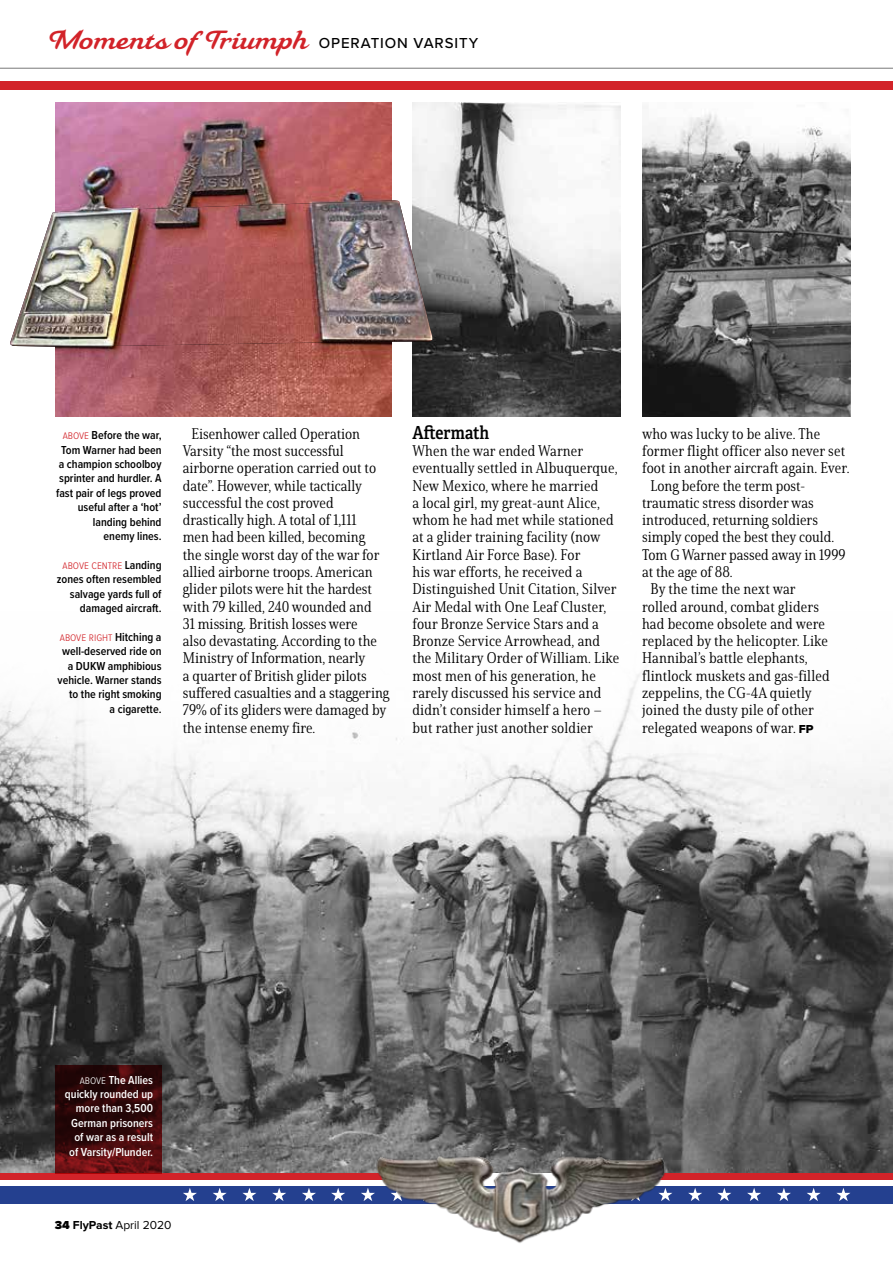
<style>
.page{position:relative;width:893px;height:1263px;background:#fff}
.page>*{position:absolute;margin:0;border:0;box-sizing:border-box;transform-origin:0 0}
.t1{font:25.8px "Mahalia";color:#d22329}
.t2{font:18px "Adelle Condensed Sb";color:#000}
.t3{font:15px/17.2px "Solitas Serif Con Boo";color:#000}
.t4{font:600 12px/14.4px "Proxima Nova Cond";color:#000;text-align:right}
.t5{font:600 12px/14.4px "Proxima Nova Cond";color:#fff;text-align:right}
.t6{font:12px "Proxima Nova";color:#000}
.s1{font-family:"Proxima Nova";font-weight:500;font-size:15px;color:#000}
.s2{font-weight:300;color:#d22329}
.s3{font-family:"Proxima Nova Extrabld";font-size:12px}
.s4{font-weight:300}
.s5{font-weight:900}
.s6{font-weight:700}
</style>
<div class="page">
<div style="left:0;top:81px;width:893px;height:8px;background:#d22329"></div>
<div style="left:0;top:1187px;width:893px;height:17px;background:#24408f"></div>
<div style="left:0;top:1172px;width:471px;height:8px;background:#d22329"></div>
<div style="left:642px;top:1172px;width:251px;height:8px;background:#d22329"></div>
<svg style="left:183px;top:1188px;width:14px;height:13px"></svg>
<svg style="left:213px;top:1188px;width:14px;height:13px"></svg>
<svg style="left:242px;top:1188px;width:14px;height:13px"></svg>
<svg style="left:272px;top:1188px;width:14px;height:13px"></svg>
<svg style="left:302px;top:1188px;width:14px;height:13px"></svg>
<svg style="left:331px;top:1188px;width:14px;height:13px"></svg>
<svg style="left:361px;top:1188px;width:8px;height:13px"></svg>
<svg style="left:717px;top:1188px;width:14px;height:13px"></svg>
<svg style="left:747px;top:1188px;width:14px;height:13px"></svg>
<svg style="left:777px;top:1188px;width:14px;height:13px"></svg>
<svg style="left:807px;top:1188px;width:14px;height:13px"></svg>
<svg style="left:836px;top:1188px;width:14px;height:13px"></svg>
<svg style="left:688px;top:1188px;width:14px;height:13px"></svg>
<hr style="left:0;top:68px;width:893px;height:1px;background:#000">
<img style="left:0;top:674px;width:893px;height:498px">
<img style="left:369px;top:1148px;width:308px;height:95px">
<img style="left:412px;top:102px;width:209px;height:315px">
<img style="left:642px;top:113px;width:208px;height:304px">
<img style="left:55px;top:102px;width:336px;height:315px">
<img style="left:10px;top:200px;width:423px;height:147px">
<svg style="left:55px;top:1065px;width:107px;height:109px;background:#3b090b"></svg>
<h1 class="t1" style="left:49px;top:21px;width:431px">Moments of Triumph <span class="s1">OPERATION VARSITY</span></h1>
<p class="t4" style="left:56px;top:428px;width:107px"><span class="s2">above</span> Before the war,<br>Tom Warner had been a champion schoolboy sprinter and hurdler. A fast pair of legs proved useful after a ‘hot’ landing behind<br>enemy lines.</p>
<p class="t4" style="left:57px;top:557px;width:106px"><span class="s2">above centre</span> Landing zones often resembled salvage yards full of damaged aircraft.</p>
<p class="t4" style="left:58px;top:629px;width:105px"><span class="s2">above right</span> Hitching a well-deserved ride on a DUKW amphibious vehicle. Warner stands to the right smoking<br>a cigarette.</p>
<p class="t3" style="left:183px;top:425px;width:208px;text-indent:9px">Eisenhower called Operation<br>Varsity “the most successful airborne operation carried out to date”. However, while tactically successful the cost proved drastically high. A total of 1,111<br>men had been killed, becoming<br>the single worst day of the war for allied airborne troops. American glider pilots were hit the hardest with 79 killed, 240 wounded and<br>31 missing. British losses were<br>also devastating. According to the<br>Ministry of Information, nearly<br>a quarter of British glider pilots suffered casualties and a staggering<br>79% of its gliders were damaged by the intense enemy fire.</p>
<p class="t2" style="left:412px;top:419px;width:78px">Aftermath</p>
<p class="t3" style="left:412px;top:442px;width:208px">When the war ended Warner eventually settled in Albuquerque,<br>New Mexico, where he married<br>a local girl, my great-aunt Alice, whom he had met while stationed at a glider training facility (now<br>Kirtland Air Force Base). For<br>his war efforts, he received a<br>Distinguished Unit Citation, Silver<br>Air Medal with One Leaf Cluster, four Bronze Service Stars and a<br>Bronze Service Arrowhead, and the Military Order of William. Like most men of his generation, he rarely discussed his service and didn’t consider himself a hero – but rather just another soldier</p>
<p class="t3" style="left:642px;top:425px;width:180px">who was lucky to be alive. The</p>
<p class="t3" style="left:642px;top:442px;width:204px">former flight officer also never set</p>
<p class="t3" style="left:642px;top:459px;width:209px">foot in another aircraft again. Ever.</p>
<p class="t3" style="left:651px;top:477px;width:156px">Long before the term post-</p>
<p class="t3" style="left:642px;top:494px;width:173px">traumatic stress disorder was</p>
<p class="t3" style="left:642px;top:511px;width:177px">introduced, returning soldiers</p>
<p class="t3" style="left:642px;top:528px;width:194px">simply coped the best they could.</p>
<p class="t3" style="left:642px;top:546px;width:205px">Tom G Warner passed away in 1999</p>
<p class="t3" style="left:642px;top:563px;width:92px">at the age of 88.</p>
<p class="t3" style="left:651px;top:580px;width:146px">By the time the next war</p>
<p class="t3" style="left:642px;top:598px;width:178px">rolled around, combat gliders</p>
<p class="t3" style="left:642px;top:615px;width:184px">had become obsolete and were</p>
<p class="t3" style="left:642px;top:632px;width:187px">replaced by the helicopter. Like</p>
<p class="t3" style="left:642px;top:649px;width:167px">Hannibal’s battle elephants,</p>
<p class="t3" style="left:642px;top:667px;width:189px">flintlock muskets and gas-filled</p>
<p class="t3" style="left:642px;top:684px;width:171px">zeppelins, the CG-4A quietly</p>
<p class="t3" style="left:642px;top:701px;width:173px">joined the dusty pile of other</p>
<p class="t3" style="left:642px;top:719px;width:173px">relegated weapons of war. <span class="s3">FP</span></p>
<p class="t5" style="left:65px;top:1072px;width:90px"><span class="s4">above</span> The Allies quickly rounded up more than 3,500<br>German prisoners of war as a result of Varsity/Plunder.</p>
<p class="t6" style="left:55px;top:1217px;width:118px"><span class="s5">34</span> <span class="s6">FlyPast</span> April 2020</p>
</div>
